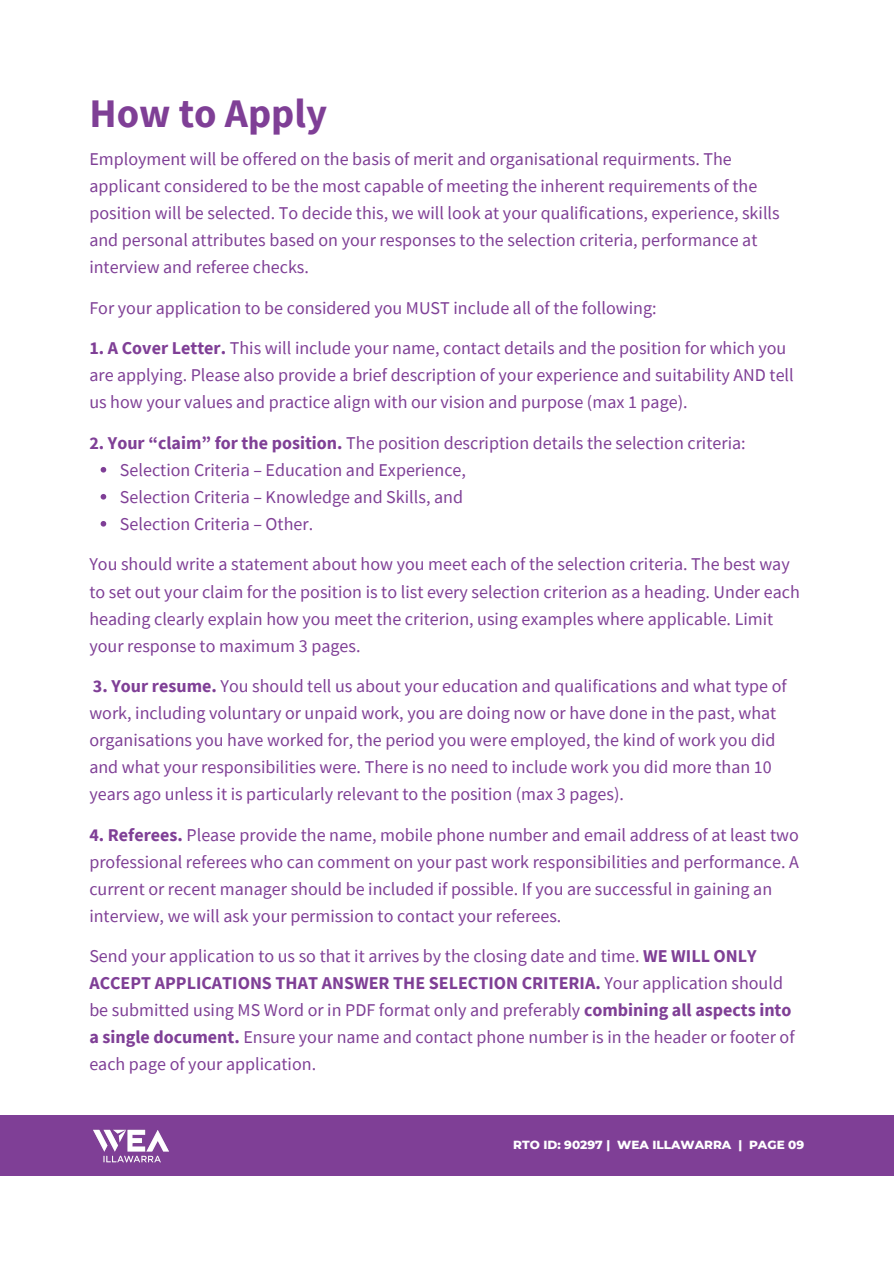
<style>
.page{position:relative;width:894px;height:1264px;background:#fff}
.page>*{position:absolute;margin:0;border:0;box-sizing:border-box;transform-origin:0 0}
.t1{font:700 40.5px "Source Sans Pro";color:#7f3f96}
.t2{font:18px/27px "Source Sans Pro";color:#7f3f96}
.t3{font:800 12px "Montserrat";color:#fff}
.s1{font-weight:700}
</style>
<div class="page">
<div style="left:0;top:1115px;width:893px;height:60px;background:#7f3f96"></div>
<svg style="left:101px;top:467px;width:5px;height:5px"></svg>
<svg style="left:101px;top:494px;width:5px;height:5px"></svg>
<svg style="left:101px;top:521px;width:5px;height:5px"></svg>
<img style="left:93px;top:1129px;width:76px;height:34px">
<p class="t1" style="left:89px;top:87px;width:239px">How to Apply</p>
<h2 class="t2" style="left:89px;top:145px;width:691px">Employment will be offered on the basis of merit and organisational requirments. The applicant considered to be the most capable of meeting the inherent requirements of the position will be selected. To decide this, we will look at your qualifications, experience, skills and personal attributes based on your responses to the selection criteria, performance at interview and referee checks.</h2>
<h2 class="t2" style="left:89px;top:294px;width:568px">For your application to be considered you MUST include all of the following:</h2>
<h2 class="t2" style="left:89px;top:334px;width:705px"><span class="s1">1. A Cover Letter.</span> This will include your name, contact details and the position for which you are applying. Please also provide a brief description of your experience and suitability AND tell us how your values and practice align with our vision and purpose (max 1 page).</h2>
<p class="t2" style="left:89px;top:429px;width:657px"><span class="s1">2. Your “claim” for the position.</span> The position description details the selection criteria:</p>
<p class="t2" style="left:120px;top:456px;width:347px">Selection Criteria – Education and Experience,</p>
<p class="t2" style="left:120px;top:483px;width:344px">Selection Criteria – Knowledge and Skills, and</p>
<p class="t2" style="left:120px;top:510px;width:195px">Selection Criteria – Other.</p>
<p class="t2" style="left:89px;top:550px;width:711px">You should write a statement about how you meet each of the selection criteria. The best way to set out your claim for the position is to list every selection criterion as a heading. Under each heading clearly explain how you meet the criterion, using examples where applicable. Limit your response to maximum 3 pages.</p>
<h2 class="t2" style="left:89px;top:672px;width:698px"><span class="s1">3. Your resume.</span> You should tell us about your education and qualifications and what type of work, including voluntary or unpaid work, you are doing now or have done in the past, what organisations you have worked for, the period you were employed, the kind of work you did</h2>
<p class="t2" style="left:89px;top:753px;width:683px">and what your responsibilities were. There is no need to include work you did more than 10 years ago unless it is particularly relevant to the position (max 3 pages).</p>
<p class="t2" style="left:89px;top:820px;width:710px;text-align:justify"><span class="s1">4. Referees.</span> Please provide the name, mobile phone number and email address of at least two professional referees who can comment on your past work responsibilities and performance. A current or recent manager should be included if possible. If you are successful in gaining an</p>
<p class="t2" style="left:89px;top:901px;width:473px">interview, we will ask your permission to contact your referees.</p>
<p class="t2" style="left:89px;top:942px;width:695px">Send your application to us so that it arrives by the closing date and time. <span class="s1">WE WILL ONLY<br>ACCEPT APPLICATIONS THAT ANSWER THE SELECTION CRITERIA.</span> Your application should</p>
<p class="t2" style="left:89px;top:996px;width:706px">be submitted using MS Word or in PDF format only and preferably <span class="s1">combining all aspects into a single document.</span> Ensure your name and contact phone number is in the header or footer of each page of your application.</p>
<h1 class="t3" style="left:513px;top:1137px;width:292px">RTO ID: 90297 | WEA ILLAWARRA | PAGE 09</h1>
</div>
